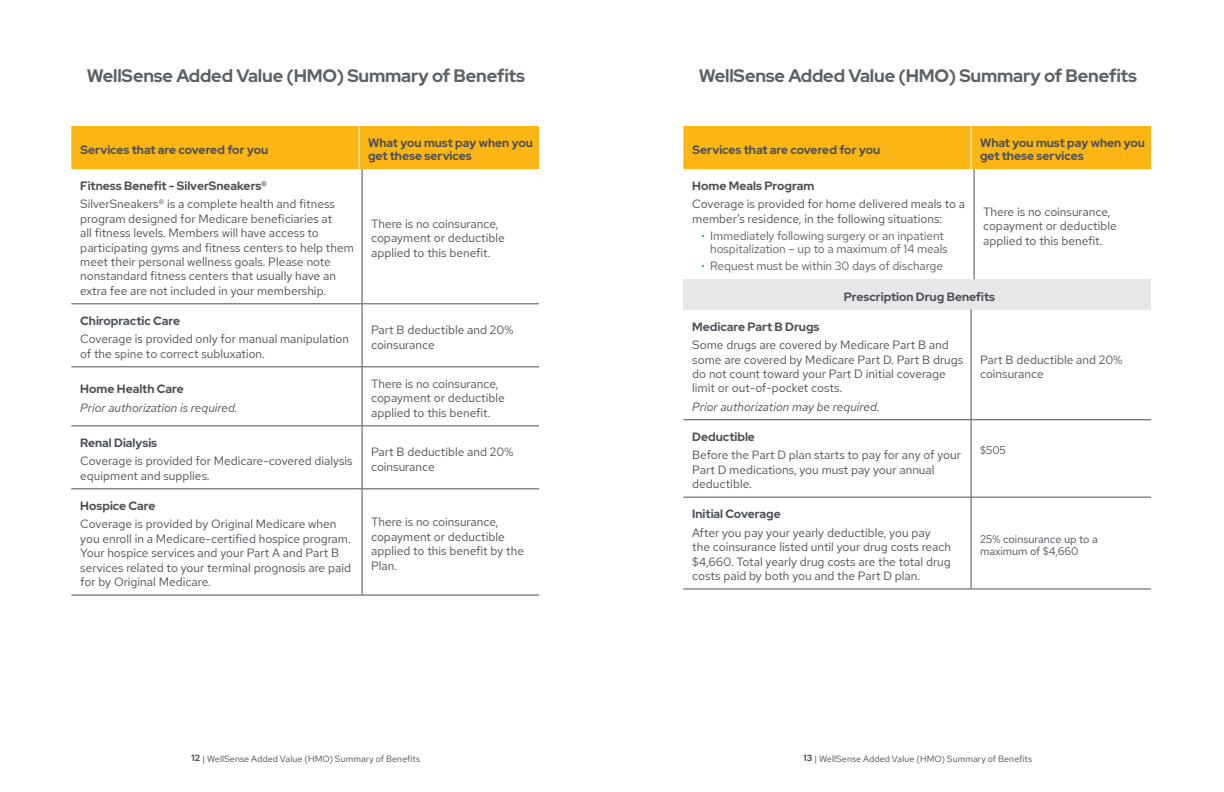
<style>
.page{position:relative;width:1224px;height:792px;background:#fff}
.page>*{position:absolute;margin:0;border:0;box-sizing:border-box;transform-origin:0 0}
.t1{font:700 18px "Red Hat Display";letter-spacing:-.01em;color:#5c6165}
.t2{font:12px/14.4px "Red Hat Text";color:#4b4f54}
.t3{font:700 12px/12.9px "Red Hat Display";color:#4b4f54}
.t4{font:12px/13px "Red Hat Text";letter-spacing:-.01em;color:#5c6165}
.t5{font:italic 12px "Red Hat Text";color:#4b4f54}
.t6{font:11px/11.9px "Red Hat Text";color:#4b4f54}
.t7{font:9px "Red Hat Text";letter-spacing:.01em;color:#4b4f54}
.s1{font-size:11.2px;color:#25b474}
.s2{font-family:"Red Hat Display";font-weight:700}
</style>
<div class="page">
<div style="left:71px;top:126px;width:468px;height:43px;background:#fbb515"></div>
<hr style="left:359px;top:126px;width:1px;height:43px;background:#fff">
<hr style="left:71px;top:303px;width:288px;height:1px;background:#4b4f54">
<hr style="left:362px;top:169px;width:1px;height:134px;background:#4b4f54">
<hr style="left:362px;top:304px;width:1px;height:62px;background:#4b4f54">
<hr style="left:362px;top:303px;width:177px;height:1px;background:#4b4f54">
<hr style="left:71px;top:366px;width:288px;height:1px;background:#4b4f54">
<hr style="left:71px;top:425px;width:288px;height:1px;background:#4b4f54">
<hr style="left:71px;top:488px;width:288px;height:1px;background:#4b4f54">
<hr style="left:362px;top:367px;width:1px;height:58px;background:#4b4f54">
<hr style="left:362px;top:426px;width:1px;height:62px;background:#4b4f54">
<hr style="left:362px;top:489px;width:1px;height:106px;background:#4b4f54">
<hr style="left:362px;top:366px;width:177px;height:1px;background:#4b4f54">
<hr style="left:362px;top:425px;width:177px;height:1px;background:#4b4f54">
<hr style="left:362px;top:488px;width:177px;height:1px;background:#4b4f54">
<hr style="left:71px;top:595px;width:288px;height:1px;background:#4b4f54">
<hr style="left:362px;top:595px;width:177px;height:1px;background:#4b4f54">
<div style="left:683px;top:126px;width:468px;height:43px;background:#fbb515"></div>
<div style="left:683px;top:279px;width:468px;height:31px;background:#e6e7e9"></div>
<hr style="left:971px;top:126px;width:1px;height:43px;background:#fff">
<hr style="left:974px;top:169px;width:1px;height:110px;background:#4b4f54">
<hr style="left:971px;top:310px;width:1px;height:109px;background:#4b4f54">
<hr style="left:683px;top:419px;width:288px;height:1px;background:#4b4f54">
<hr style="left:971px;top:420px;width:1px;height:77px;background:#4b4f54">
<hr style="left:974px;top:419px;width:177px;height:1px;background:#4b4f54">
<hr style="left:683px;top:497px;width:288px;height:1px;background:#4b4f54">
<hr style="left:971px;top:498px;width:1px;height:91px;background:#4b4f54">
<hr style="left:974px;top:497px;width:177px;height:1px;background:#4b4f54">
<hr style="left:683px;top:589px;width:288px;height:1px;background:#4b4f54">
<hr style="left:974px;top:589px;width:177px;height:1px;background:#4b4f54">
<h1 class="t1" style="left:87px;top:64px;width:440px">WellSense Added Value (HMO) Summary of Benefits</h1>
<h1 class="t1" style="left:699px;top:64px;width:440px">WellSense Added Value (HMO) Summary of Benefits</h1>
<p class="t3" style="left:81px;top:143px;width:189px">Services that are covered for you</p>
<p class="t3" style="left:368px;top:136px;width:166px">What you must pay when you get these services</p>
<p class="t3" style="left:80px;top:179px;width:188px">Fitness Benefit - SilverSneakers®</p>
<p class="t2" style="left:80px;top:197px;width:275px">SilverSneakers® is a complete health and fitness program designed for Medicare beneficiaries at<br>all fitness levels. Members will have access to participating gyms and fitness centers to help them meet their personal wellness goals. Please note nonstandard fitness centers that usually have an extra fee are not included in your membership.</p>
<p class="t2" style="left:371px;top:216px;width:135px">There is no coinsurance, copayment or deductible applied to this benefit.</p>
<p class="t3" style="left:80px;top:314px;width:101px">Chiropractic Care</p>
<p class="t2" style="left:80px;top:332px;width:270px">Coverage is provided only for manual manipulation of the spine to correct subluxation.</p>
<p class="t2" style="left:371px;top:323px;width:144px">Part B deductible and 20% coinsurance</p>
<p class="t3" style="left:80px;top:382px;width:105px">Home Health Care</p>
<p class="t5" style="left:80px;top:400px;width:159px">Prior authorization is required.</p>
<p class="t2" style="left:371px;top:376px;width:135px">There is no coinsurance, copayment or deductible applied to this benefit.</p>
<p class="t3" style="left:80px;top:436px;width:78px">Renal Dialysis</p>
<p class="t2" style="left:80px;top:454px;width:274px">Coverage is provided for Medicare-covered dialysis equipment and supplies.</p>
<p class="t2" style="left:371px;top:445px;width:144px">Part B deductible and 20% coinsurance</p>
<p class="t3" style="left:80px;top:499px;width:77px">Hospice Care</p>
<p class="t2" style="left:80px;top:517px;width:272px">Coverage is provided by Original Medicare when you enroll in a Medicare-certified hospice program.<br>Your hospice services and your Part A and Part B services related to your terminal prognosis are paid for by Original Medicare.</p>
<p class="t2" style="left:371px;top:515px;width:154px">There is no coinsurance, copayment or deductible applied to this benefit by the<br>Plan.</p>
<p class="t3" style="left:693px;top:143px;width:189px">Services that are covered for you</p>
<p class="t3" style="left:980px;top:136px;width:166px">What you must pay when you get these services</p>
<p class="t3" style="left:692px;top:179px;width:124px">Home Meals Program</p>
<p class="t2" style="left:692px;top:197px;width:274px">Coverage is provided for home delivered meals to a member’s residence, in the following situations:</p>
<p class="t4" style="left:710px;top:229px;width:239px;text-indent:-9px"><span class="s1">•</span> Immediately following surgery or an inpatient hospitalization – up to a maximum of 14 meals</p>
<p class="t4" style="left:701px;top:259px;width:243px"><span class="s1">•</span> Request must be within 30 days of discharge</p>
<p class="t2" style="left:983px;top:204px;width:135px">There is no coinsurance, copayment or deductible applied to this benefit.</p>
<p class="t3" style="left:844px;top:290px;width:153px">Prescription Drug Benefits</p>
<p class="t3" style="left:692px;top:320px;width:129px">Medicare Part B Drugs</p>
<p class="t2" style="left:692px;top:338px;width:272px">Some drugs are covered by Medicare Part B and some are covered by Medicare Part D. Part B drugs do not count toward your Part D initial coverage limit or out-of-pocket costs.</p>
<p class="t5" style="left:692px;top:399px;width:189px">Prior authorization may be required.</p>
<p class="t2" style="left:980px;top:352px;width:144px">Part B deductible and 20% coinsurance</p>
<p class="t3" style="left:692px;top:430px;width:64px">Deductible</p>
<p class="t2" style="left:692px;top:448px;width:270px">Before the Part D plan starts to pay for any of your<br>Part D medications, you must pay your annual deductible.</p>
<p class="t6" style="left:980px;top:444px;width:27px">$505</p>
<p class="t3" style="left:692px;top:508px;width:90px">Initial Coverage</p>
<p class="t2" style="left:692px;top:525px;width:260px">After you pay your yearly deductible, you pay the coinsurance listed until your drug costs reach $4,660. Total yearly drug costs are the total drug costs paid by both you and the Part D plan.</p>
<p class="t6" style="left:980px;top:533px;width:119px">25% coinsurance up to a maximum of $4,660</p>
<p class="t7" style="left:192px;top:752px;width:230px"><span class="s2">12</span> | WellSense Added Value (HMO) Summary of Benefits</p>
<p class="t7" style="left:804px;top:752px;width:230px"><span class="s2">13</span> | WellSense Added Value (HMO) Summary of Benefits</p>
</div>
